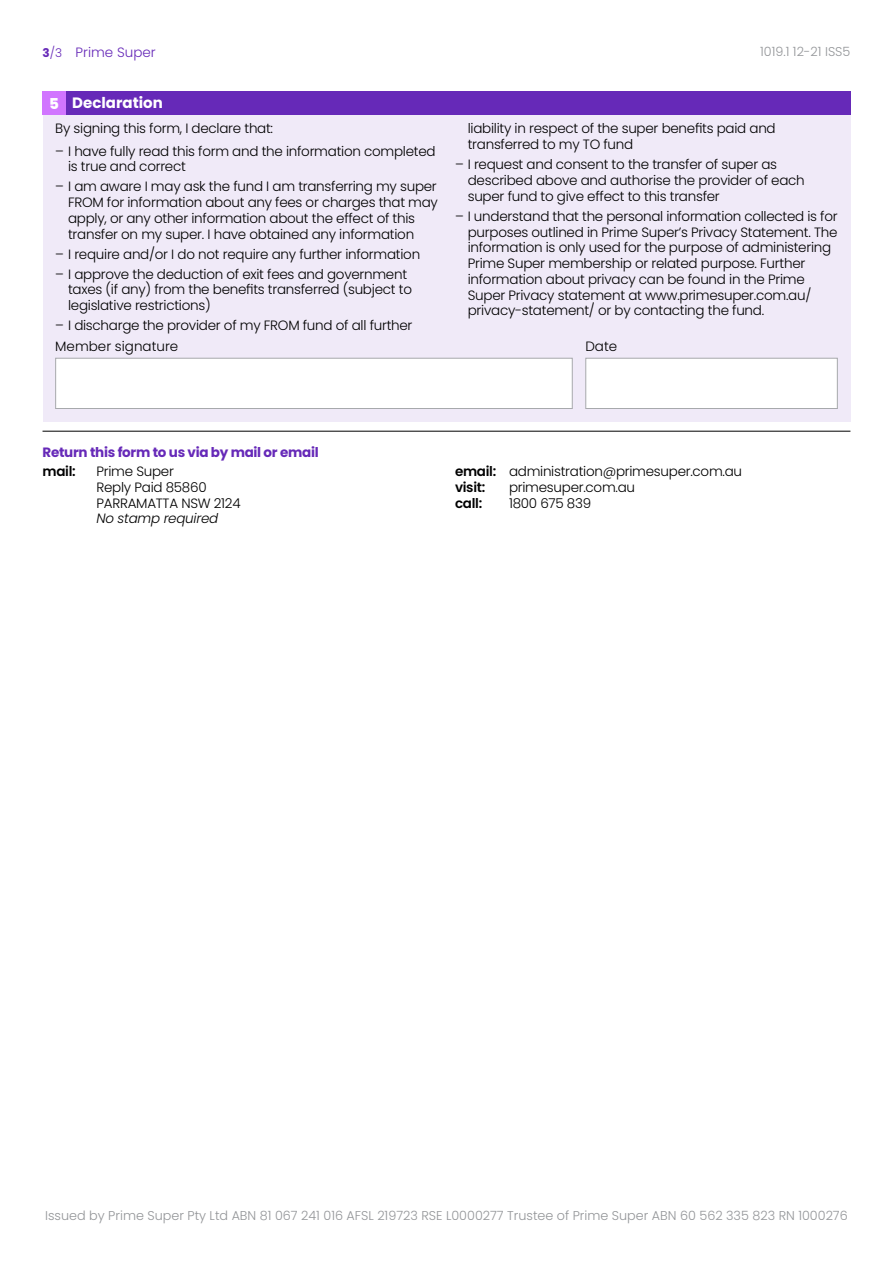
<style>
.page{position:relative;width:893px;height:1263px;background:#fff}
.page>*{position:absolute;margin:0;border:0;box-sizing:border-box;transform-origin:0 0}
.t1{font:700 15px "Poppins";color:#fff}
.t2{font:300 13.5px/15.8px "Poppins";letter-spacing:-.02em;color:#000}
.t3{font:700 13.5px "Poppins";letter-spacing:-.02em;color:#6629b8}
.t4{font:300 13.5px "Poppins";color:#000}
.t5{font:italic 300 13.5px "Poppins";letter-spacing:-.02em;color:#000}
.t6{font:300 13.5px "Poppins";color:#6629b8}
.t7{font:600 13.5px "Poppins";letter-spacing:-.02em;color:#000}
.t8{font:300 12.75px "Poppins";color:#939598}
.s1{font-weight:700;font-size:12px}
.s2{font-size:12px}
.s3{font-weight:800}
.s4{font-weight:600}
</style>
<div class="page">
<div style="left:43px;top:115px;width:807px;height:307px;background:#f0eaf8"></div>
<div style="left:585px;top:358px;width:253px;height:51px;background:#fff;border:1px solid #a7a9ac"></div>
<hr style="left:43px;top:431px;width:807px;height:1px;background:#000">
<div style="left:55px;top:358px;width:518px;height:51px;background:#fff;border:1px solid #a7a9ac"></div>
<div style="left:43px;top:92px;width:23px;height:23px;background:#d175ff"></div>
<div style="left:66px;top:92px;width:784px;height:23px;background:#6629b8"></div>
<p class="t6" style="left:43px;top:44px;width:115px"><span class="s1">3</span><span class="s2">/3</span> Prime Super</p>
<p class="t8" style="left:760px;top:44px;width:92px">1019.1 12-21 ISS5</p>
<p class="t1" style="left:49px;top:94px;width:115px"><span class="s3">5</span> Declaration</p>
<p class="t2" style="left:55px;top:121px;width:219px">By signing this form, I declare that:</p>
<p class="t2" style="left:68px;top:143px;width:369px;text-indent:-13px">– I have fully read this form and the information completed is true and correct</p>
<p class="t2" style="left:68px;top:179px;width:371px;text-indent:-13px">– I am aware I may ask the fund I am transferring my super FROM for information about any fees or charges that may apply, or any other information about the effect of this transfer on my super. I have obtained any information</p>
<p class="t2" style="left:55px;top:246px;width:366px">– I require and/or I do not require any further information</p>
<p class="t2" style="left:68px;top:266px;width:345px;text-indent:-13px">– I approve the deduction of exit fees and government taxes (if any) from the benefits transferred (subject to legislative restrictions)</p>
<p class="t2" style="left:55px;top:318px;width:359px">– I discharge the provider of my FROM fund of all further</p>
<p class="t2" style="left:468px;top:121px;width:309px">liability in respect of the super benefits paid and transferred to my TO fund</p>
<p class="t2" style="left:468px;top:157px;width:338px;text-indent:-13px">– I request and consent to the transfer of super as described above and authorise the provider of each super fund to give effect to this transfer</p>
<p class="t2" style="left:468px;top:208px;width:371px;text-indent:-13px">– I understand that the personal information collected is for purposes outlined in Prime Super’s Privacy Statement. The information is only used for the purpose of administering Prime Super membership or related purpose. Further information about privacy can be found in the Prime Super Privacy statement at www.primesuper.com.au/ privacy-statement/ or by contacting the fund.</p>
<p class="t4" style="left:55px;top:339px;width:125px">Member signature</p>
<p class="t2" style="left:585px;top:339px;width:33px">Date</p>
<p class="t3" style="left:43px;top:444px;width:278px">Return this form to us via by mail or email</p>
<p class="t7" style="left:43px;top:463px;width:35px">mail:</p>
<p class="t2" style="left:97px;top:463px;width:146px">Prime Super<br>Reply Paid 85860<br>PARRAMATTA NSW 2124</p>
<p class="t5" style="left:97px;top:511px;width:123px">No stamp required</p>
<p class="t2" style="left:455px;top:463px;width:289px"><span class="s4">email:</span> administration@primesuper.com.au <span class="s4">visit:</span></p>
<p class="t2" style="left:509px;top:479px;width:128px">primesuper.com.au</p>
<p class="t7" style="left:455px;top:495px;width:29px">call:</p>
<p class="t2" style="left:509px;top:495px;width:84px">1800 675 839</p>
<p class="t8" style="left:45px;top:1208px;width:804px">Issued by Prime Super Pty Ltd ABN 81 067 241 016 AFSL 219723 RSE L0000277 Trustee of Prime Super ABN 60 562 335 823 RN 1000276</p>
</div>
